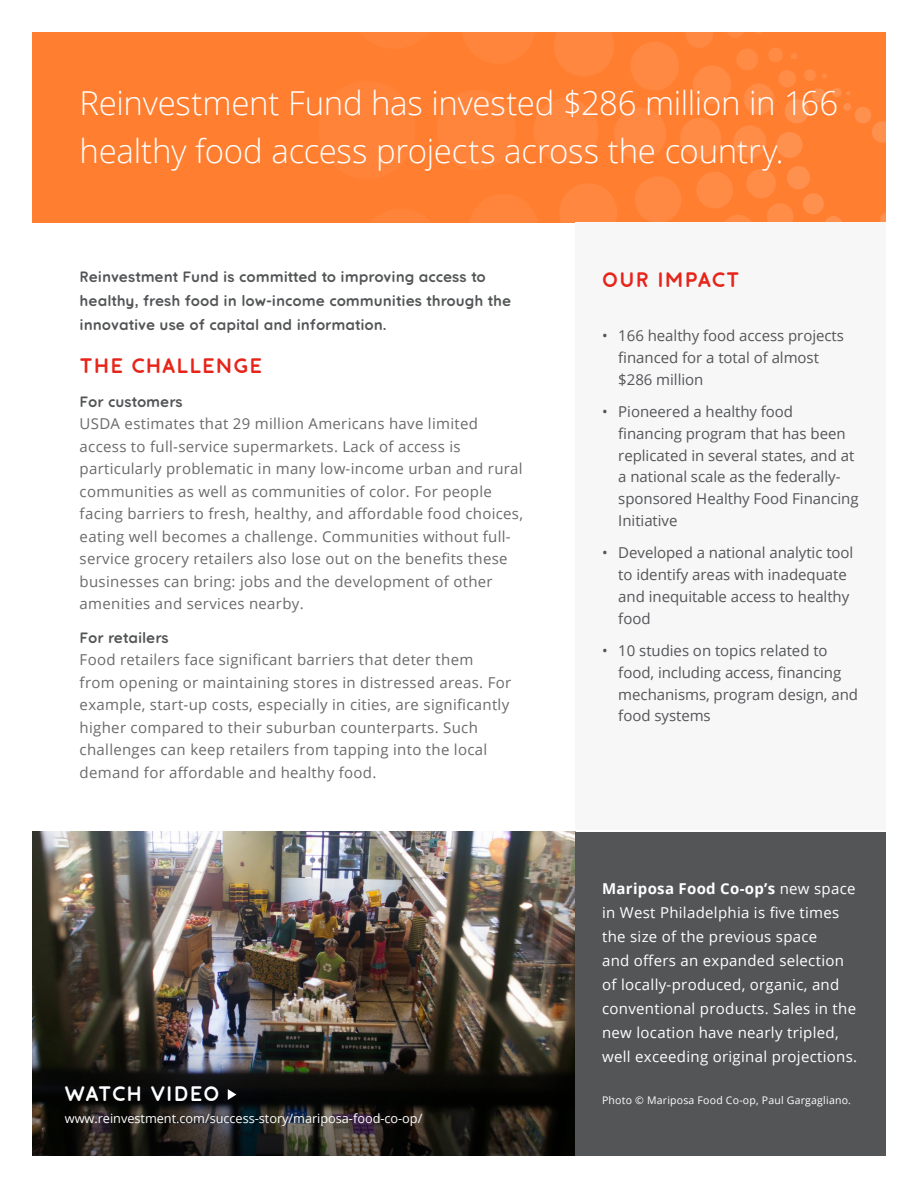
<style>
.page{position:relative;width:918px;height:1188px;background:#fff}
.page>*{position:absolute;margin:0;border:0;box-sizing:border-box;transform-origin:0 0}
.t1{font:300 33px/48px "Open Sans";letter-spacing:-.01em;color:#fff}
.Smaller_Intro{font:700 21px "Reinvestment";letter-spacing:.06em;color:#e72419}
.Heading__white__No_I{font:700 21px "Reinvestment";letter-spacing:.06em;color:#fff}
.Heading__red{font:700 21px "Reinvestment";letter-spacing:.06em;color:#e72419}
.Smaller_Intro-2{font:15px/22.5px "Open Sans";letter-spacing:.02em;color:#6b6a69}
.Body_Text_Bullet_No{font:15px/21.8px "Open Sans";letter-spacing:-.005em;color:#545557}
.t2{font:15px/24px "Open Sans";letter-spacing:.02em;color:#fff}
.Smaller_Intro-3{font:700 15px/24px "Reinvestment";letter-spacing:-.005em;color:#545557}
.Body_Text{font:12.75px "Open Sans";letter-spacing:-.005em;color:#fff}
.t3{font:10.5px "Open Sans";letter-spacing:.02em;color:#fff}
.s1{font-family:"Reinvestment";font-weight:700;color:#545557}
.s2{font-weight:700}
</style>
<div class="page">
<div style="left:32px;top:32px;width:854px;height:191px;background:#ff7e30"></div>
<img style="left:437px;top:32px;width:449px;height:191px">
<img style="left:32px;top:832px;width:543px;height:151px">
<img style="left:32px;top:983px;width:543px;height:173px">
<div style="left:575px;top:832px;width:311px;height:324px;background:#545557"></div>
<div style="left:575px;top:223px;width:311px;height:607px;background:#f7f7f8"></div>
<svg style="left:228px;top:1089px;width:8px;height:11px"></svg>
<p class="t1" style="left:80px;top:78px;width:760px">Reinvestment Fund has invested $286 million in 166 healthy food access projects across the country.</p>
<p class="Smaller_Intro-3" style="left:80px;top:265px;width:433px">Reinvestment Fund is committed to improving access to healthy, fresh food in low-income communities through the innovative use of capital and information.</p>
<p class="Smaller_Intro" style="left:80px;top:352px;width:183px">THE CHALLENGE</p>
<p class="Smaller_Intro-2" style="left:80px;top:390px;width:445px"><span class="s1">For customers<br></span>USDA estimates that 29 million Americans have limited access to full-service supermarkets. Lack of access is particularly problematic in many low-income urban and rural communities as well as communities of color. For people facing barriers to fresh, healthy, and affordable food choices, eating well becomes a challenge. Communities without full&shy;service grocery retailers also lose out on the benefits these businesses can bring: jobs and the development of other amenities and services nearby.</p>
<p class="Smaller_Intro-2" style="left:80px;top:626px;width:433px"><span class="s1">For retailers<br></span>Food retailers face significant barriers that deter them from opening or maintaining stores in distressed areas. For example, start-up costs, especially in cities, are significantly higher compared to their suburban counterparts. Such challenges can keep retailers from tapping into the local demand for affordable and healthy food.</p>
<p class="Heading__white__No_I" style="left:65px;top:1080px;width:156px">WATCH VIDEO</p>
<p class="Body_Text" style="left:65px;top:1110px;width:359px">www.reinvestment.com/success-story/mariposa-food-co-op/</p>
<p class="Heading__red" style="left:602px;top:266px;width:138px">OUR IMPACT</p>
<p class="Body_Text_Bullet_No" style="left:618px;top:324px;width:227px;text-indent:-16px">• 166 healthy food access projects financed for a total of almost $286 million</p>
<p class="Body_Text_Bullet_No" style="left:618px;top:400px;width:242px;text-indent:-16px">• Pioneered a healthy food financing program that has been replicated in several states, and at a national scale as the federally&shy;sponsored Healthy Food Financing<br>Initiative</p>
<p class="Body_Text_Bullet_No" style="left:618px;top:542px;width:237px;text-indent:-16px">• Developed a national analytic tool to identify areas with inadequate and inequitable access to healthy food</p>
<p class="Body_Text_Bullet_No" style="left:618px;top:640px;width:241px;text-indent:-16px">• 10 studies on topics related to food, including access, financing mechanisms, program design, and food systems</p>
<p class="t2" style="left:602px;top:877px;width:257px"><span class="s2">Mariposa Food Co-op’s</span> new space in West Philadelphia is five times the size of the previous space<br>and offers an expanded selection of locally-produced, organic, and conventional products. Sales in the new location have nearly tripled, well exceeding original projections.</p>
<p class="t3" style="left:602px;top:1093px;width:250px">Photo © Mariposa Food Co-op, Paul Gargagliano.</p>
</div>
